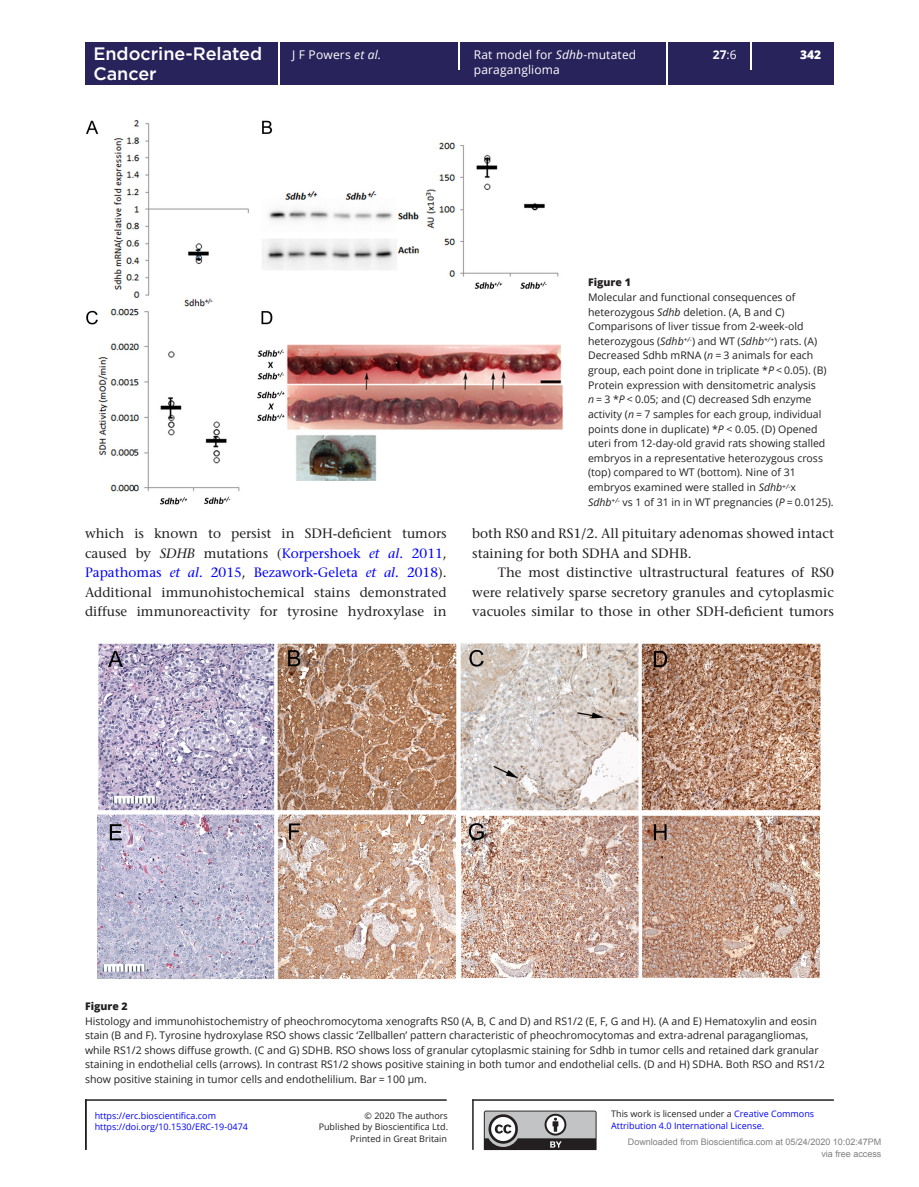
<style>
.page{position:relative;width:919px;height:1187px;background:#fff}
.page>*{position:absolute;margin:0;border:0;box-sizing:border-box;transform-origin:0 0}
.t1{font:500 18px "Gotham";color:#fff}
.TXI{font:500 13.5px/19.5px "Stone Serif Std";color:#231f20;text-align:justify}
.t2{font:12px "Open Sans";letter-spacing:.015em;color:#fff}
.t3{font:700 12px "Open Sans";color:#fff}
.t4{font:800 12px "Open Sans";color:#fff}
.FC{font:10.5px/14.7px "Open Sans";color:#231f20}
.FC-2{font:800 10.5px "Open Sans";color:#231f20}
.t5{font:9px/11.2px "Open Sans";color:#00f}
.t6{font:9px/12px "Arial";color:#808080;text-align:right}
.t7{font:9px "Open Sans";color:#231f20}
.s1{font-weight:400}
.s2{font-style:italic}
.s3{color:#00f}
.s4{font-style:italic;color:#00f}
.s5{color:#231f20}
</style>
<div class="page">
<div style="left:85px;top:42px;width:748px;height:43px;background:#29235c"></div>
<hr style="left:278px;top:42px;width:1px;height:43px;background:#fff">
<hr style="left:666px;top:42px;width:1px;height:43px;background:#fff">
<hr style="left:458px;top:42px;width:2px;height:27px;background:#fff">
<svg style="left:750px;top:42px;width:1px;height:27px"></svg>
<img style="left:86px;top:120px;width:477px;height:385px">
<img style="left:98px;top:643px;width:722px;height:336px">
<svg style="left:484px;top:1110px;width:112px;height:39px;background:#919091"></svg>
<hr style="left:85px;top:1099px;width:361px;height:1px;background:#231f20">
<hr style="left:85px;top:1099px;width:2px;height:50px;background:#231f20">
<hr style="left:472px;top:1099px;width:1px;height:50px;background:#231f20">
<hr style="left:472px;top:1099px;width:361px;height:1px;background:#231f20">
<h1 class="t1" style="left:93px;top:42px;width:170px">Endocrine-Related</h1>
<p class="t3" style="left:713px;top:46px;width:25px">27<span class="s1">:6</span></p>
<h1 class="t1" style="left:93px;top:61px;width:65px">Cancer</h1>
<p class="t2" style="left:292px;top:47px;width:90px">J F Powers <span class="s2">et al.</span></p>
<p class="t2" style="left:474px;top:47px;width:164px">Rat model for <span class="s2">Sdhb</span>-mutated</p>
<p class="t4" style="left:800px;top:46px;width:23px">342</p>
<p class="t2" style="left:474px;top:61px;width:88px">paraganglioma</p>
<p class="FC-2" style="left:588px;top:274px;width:44px">Figure 1</p>
<p class="FC" style="left:588px;top:289px;width:247px">Molecular and functional consequences of heterozygous <span class="s2">Sdhb</span> deletion. (A, B and C)<br>Comparisons of liver tissue from 2-week-old heterozygous (<span class="s2">Sdhb</span><sup>+/-</sup>) and WT (<span class="s2">Sdhb</span><sup>+/+</sup>) rats. (A)<br>Decreased Sdhb mRNA (<span class="s2">n</span> = 3 animals for each group, each point done in triplicate *<span class="s2">P</span> &lt; 0.05). (B)<br>Protein expression with densitometric analysis<br><span class="s2">n</span> = 3 *<span class="s2">P</span> &lt; 0.05; and (C) decreased Sdh enzyme activity (<span class="s2">n</span> = 7 samples for each group, individual points done in duplicate) *<span class="s2">P</span> &lt; 0.05. (D) Opened uteri from 12-day-old gravid rats showing stalled embryos in a representative heterozygous cross (top) compared to WT (bottom). Nine of 31 embryos examined were stalled in <span class="s2">Sdhb</span><sup>+/-</sup>x<br><span class="s2">Sdhb</span><sup>+/-</sup> vs 1 of 31 in in WT pregnancies (<span class="s2">P</span> = 0.0125).</p>
<p class="TXI" style="left:85px;top:523px;width:363px">which is known to persist in SDH-deficient tumors caused by <span class="s2">SDHB</span> mutations (<span class="s3">Korpershoek</span> <span class="s4">et al.</span> <span class="s3">2011</span>, <span class="s3">Papathomas</span> <span class="s4">et al.</span> <span class="s3">2015</span>, <span class="s3">Bezawork-Geleta</span> <span class="s4">et al.</span> <span class="s3">2018</span>).<br>Additional immunohistochemical stains demonstrated diffuse immunoreactivity for tyrosine hydroxylase in</p>
<p class="TXI" style="left:472px;top:523px;width:363px">both RS0 and RS1/2. All pituitary adenomas showed intact staining for both SDHA and SDHB.</p>
<p class="TXI" style="left:472px;top:562px;width:363px;text-indent:26px">The most distinctive ultrastructural features of RS0 were relatively sparse secretory granules and cytoplasmic vacuoles similar to those in other SDH-deficient tumors</p>
<p class="FC-2" style="left:85px;top:997px;width:44px">Figure 2</p>
<p class="FC" style="left:85px;top:1012px;width:741px">Histology and immunohistochemistry of pheochromocytoma xenografts RS0 (A, B, C and D) and RS1/2 (E, F, G and H). (A and E) Hematoxylin and eosin stain (B and F). Tyrosine hydroxylase RSO shows classic ‘Zellballen’ pattern characteristic of pheochromocytomas and extra-adrenal paragangliomas, while RS1/2 shows diffuse growth. (C and G) SDHB. RSO shows loss of granular cytoplasmic staining for Sdhb in tumor cells and retained dark granular staining in endothelial cells (arrows). In contrast RS1/2 shows positive staining in both tumor and endothelial cells. (D and H) SDHA. Both RSO and RS1/2 show positive staining in tumor cells and endothelilium. Bar = 100 µm.</p>
<p class="t5" style="left:95px;top:1120px;width:155px">https://doi.org/10.1530/ERC-19-0474</p>
<p class="t5" style="left:611px;top:1108px;width:204px"><span class="s5">This work is licensed under a</span> Creative Commons<br>Attribution 4.0 International License.</p>
<p class="t6" style="left:627px;top:1136px;width:255px">Downloaded from Bioscientifica.com at 05/24/2020 10:02:47PM via free access</p>
<p class="t5" style="left:95px;top:1109px;width:123px">https://erc.bioscientifica.com</p>
<p class="t7" style="left:364px;top:1109px;width:85px">© 2020 The authors</p>
<p class="t7" style="left:350px;top:1132px;width:98px">Printed in Great Britain</p>
<p class="t7" style="left:319px;top:1120px;width:131px">Published by Bioscientifica Ltd.</p>
</div>
